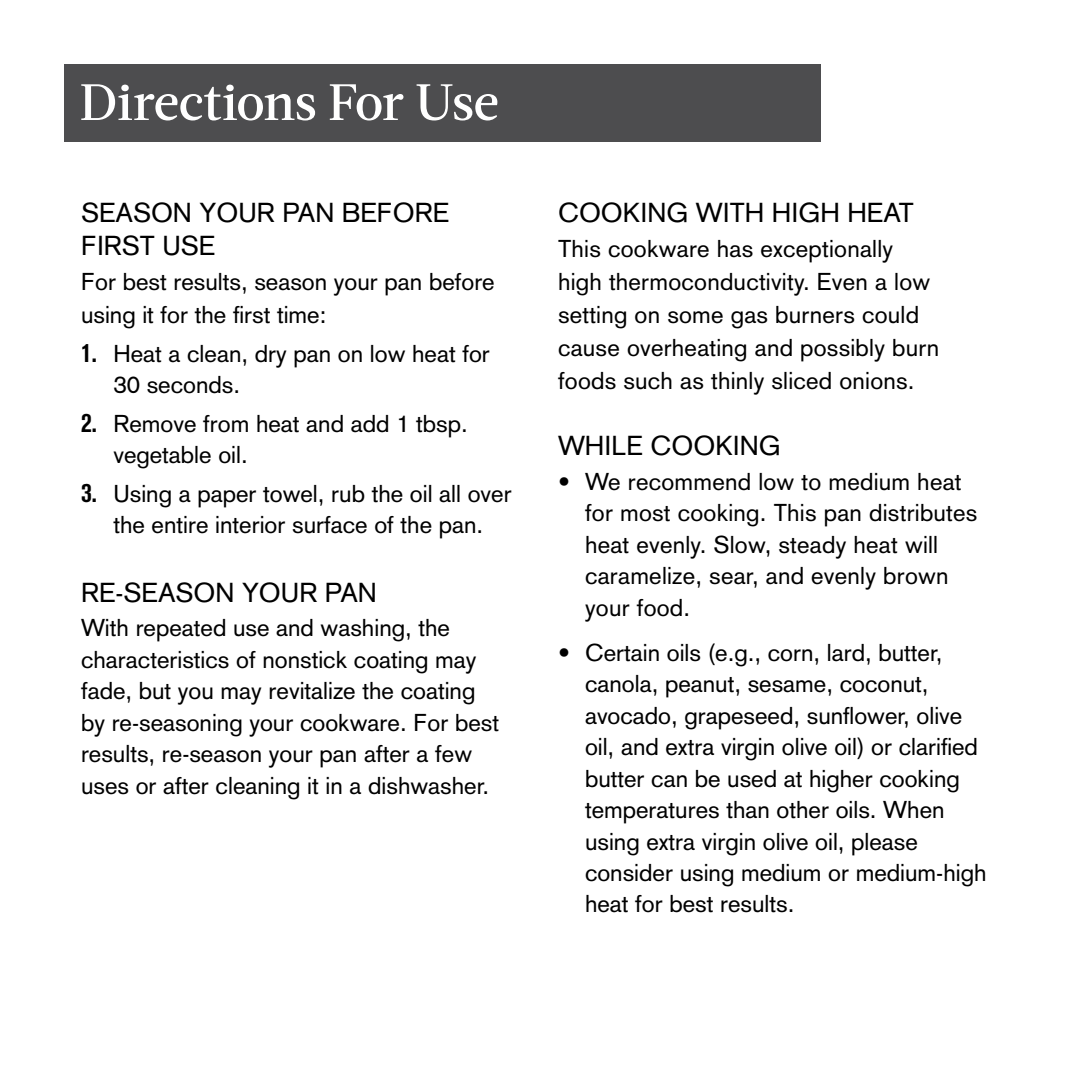
<style>
.page{position:relative;width:1080px;height:1080px;background:#fff}
.page>*{position:absolute;margin:0;border:0;box-sizing:border-box;transform-origin:0 0}
.t1{font:500 51px "Acta";letter-spacing:-.01em;color:#fff}
.t2{font:27px/33px "Akzidenz Grotesk";color:#000}
.t3{font:24px/31.5px "Akzidenz Grotesk";color:#000}
.s1{font-family:"Akzidenz Grotesk BQ";font-weight:700;font-stretch:condensed;font-size:27px}
</style>
<div class="page">
<div style="left:65px;top:64px;width:756px;height:78px;background:#4d4d4f"></div>
<h1 class="t1" style="left:80px;top:72px;width:421px">Directions For Use</h1>
<p class="t2" style="left:81px;top:196px;width:370px">SEASON YOUR PAN BEFORE<br>FIRST USE</p>
<p class="t3" style="left:81px;top:266px;width:415px;line-height:33px">For best results, season your pan before using it for the first time:</p>
<p class="t3" style="left:113px;top:338px;width:378px;text-indent:-32px"><span class="s1">1.</span> Heat a clean, dry pan on low heat for<br>30 seconds.</p>
<p class="t3" style="left:113px;top:408px;width:356px;text-indent:-32px"><span class="s1">2.</span> Remove from heat and add 1 tbsp. vegetable oil.</p>
<p class="t3" style="left:81px;top:478px;width:432px;text-align:center"><span class="s1">3.</span> Using a paper towel, rub the oil all over the entire interior surface of the pan.</p>
<p class="t2" style="left:81px;top:576px;width:297px">RE-SEASON YOUR PAN</p>
<p class="t3" style="left:81px;top:612px;width:420px">With repeated use and washing, the characteristics of nonstick coating may fade, but you may revitalize the coating by re-seasoning your cookware. For best results, re-season your pan after a few uses or after cleaning it in a dishwasher.</p>
<p class="t2" style="left:558px;top:196px;width:357px">COOKING WITH HIGH HEAT</p>
<p class="t3" style="left:558px;top:233px;width:383px;line-height:33px">This cookware has exceptionally high thermoconductivity. Even a low setting on some gas burners could cause overheating and possibly burn foods such as thinly sliced onions.</p>
<p class="t2" style="left:558px;top:429px;width:224px">WHILE COOKING</p>
<p class="t3" style="left:585px;top:465px;width:394px;text-indent:-27px">• We recommend low to medium heat for most cooking. This pan distributes heat evenly. Slow, steady heat will caramelize, sear, and evenly brown your food.</p>
<p class="t3" style="left:585px;top:636px;width:403px;text-indent:-27px">• Certain oils (e.g., corn, lard, butter, canola, peanut, sesame, coconut, avocado, grapeseed, sunflower, olive oil, and extra virgin olive oil) or clarified butter can be used at higher cooking temperatures than other oils. When using extra virgin olive oil, please consider using medium or medium-high heat for best results.</p>
</div>
